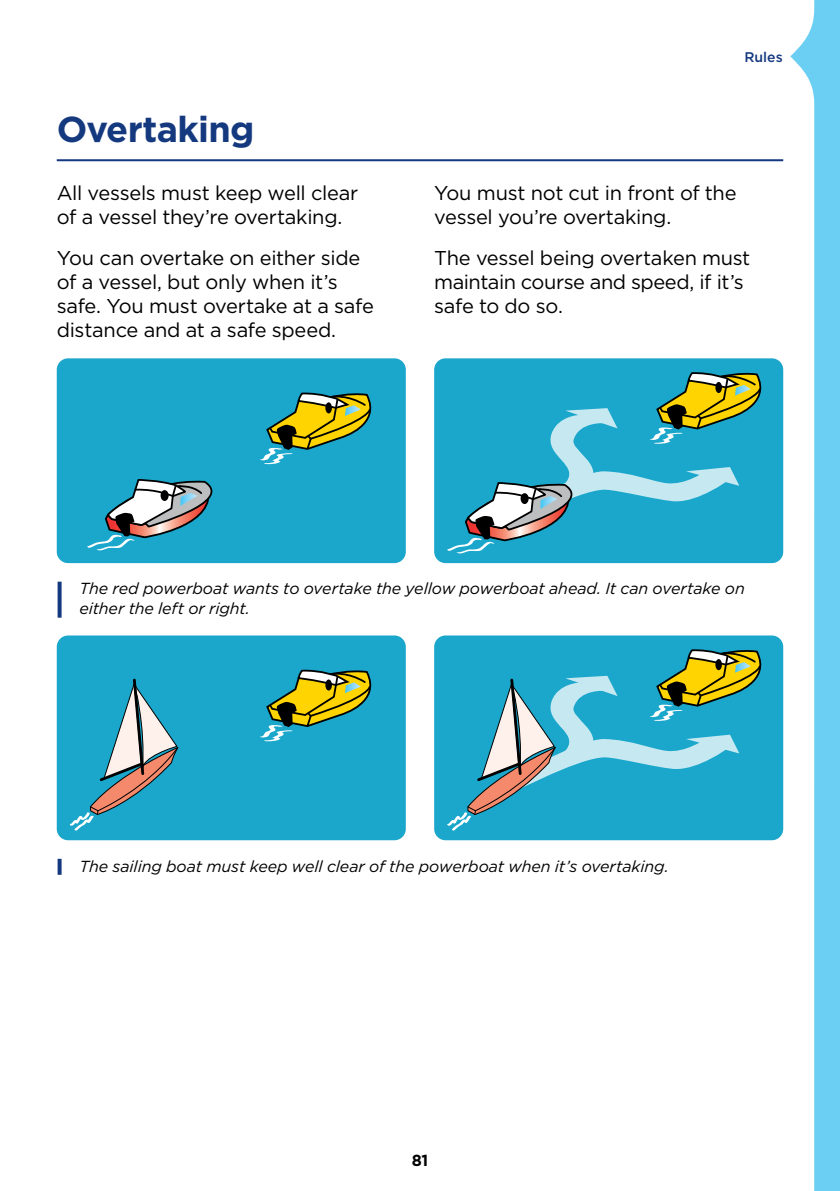
<style>
.page{position:relative;width:840px;height:1191px;background:#fff}
.page>*{position:absolute;margin:0;border:0;box-sizing:border-box;transform-origin:0 0}
.TfNSW_Heading_H2___R{font:700 36px "Gotham";letter-spacing:-.02em;color:#15397f}
.TfNSW_body_text{font:20px/24px "Gotham";letter-spacing:-.015em;color:#000}
.t1{font:italic 16px/20px "Gotham";letter-spacing:-.005em;color:#000}
.t2{font:700 16px "Gotham";color:#000}
.t3{font:500 14px "Gotham";color:#15397f}
</style>
<div class="page">
<hr style="left:57px;top:159px;width:725px;height:2px;background:#15397f">
<svg style="left:58px;top:581px;width:4px;height:36px"></svg>
<div style="left:57px;top:358px;width:348px;height:205px;background:#1ba7cb"></div>
<svg style="left:86px;top:478px;width:150px;height:72px;background:#55a0b5"></svg>
<svg style="left:257px;top:392px;width:125px;height:72px;background:#60a079"></svg>
<div style="left:434px;top:358px;width:348px;height:205px;background:#1ba7cb"></div>
<svg style="left:447px;top:372px;width:315px;height:181px"></svg>
<div style="left:57px;top:635px;width:348px;height:205px;background:#1ba7cb"></div>
<svg style="left:257px;top:669px;width:125px;height:72px;background:#60a079"></svg>
<svg style="left:69px;top:677px;width:110px;height:154px;background:#4ea6bc"></svg>
<div style="left:434px;top:635px;width:348px;height:205px;background:#1ba7cb"></div>
<svg style="left:447px;top:649px;width:315px;height:182px"></svg>
<svg style="left:58px;top:858px;width:4px;height:16px"></svg>
<svg style="left:790px;top:0;width:49px;height:1191px"></svg>
<h2 class="TfNSW_Heading_H2___R" style="left:57px;top:106px;width:199px">Overtaking</h2>
<p class="TfNSW_body_text" style="left:57px;top:181px;width:303px">All vessels must keep well clear of a vessel they’re overtaking.</p>
<p class="TfNSW_body_text" style="left:57px;top:246px;width:318px">You can overtake on either side of a vessel, but only when it’s safe. You must overtake at a safe distance and at a safe speed.</p>
<p class="t3" style="left:744px;top:48px;width:40px">Rules</p>
<p class="TfNSW_body_text" style="left:434px;top:181px;width:304px">You must not cut in front of the vessel you’re overtaking.</p>
<p class="TfNSW_body_text" style="left:434px;top:246px;width:317px">The vessel being overtaken must maintain course and speed, if it’s safe to do so.</p>
<p class="t1" style="left:79px;top:578px;width:666px">The red powerboat wants to overtake the yellow powerboat ahead. It can overtake on either the left or right.</p>
<p class="t1" style="left:79px;top:855px;width:590px">The sailing boat must keep well clear of the powerboat when it’s overtaking.</p>
<p class="t2" style="left:411px;top:1149px;width:18px">81</p>
</div>
